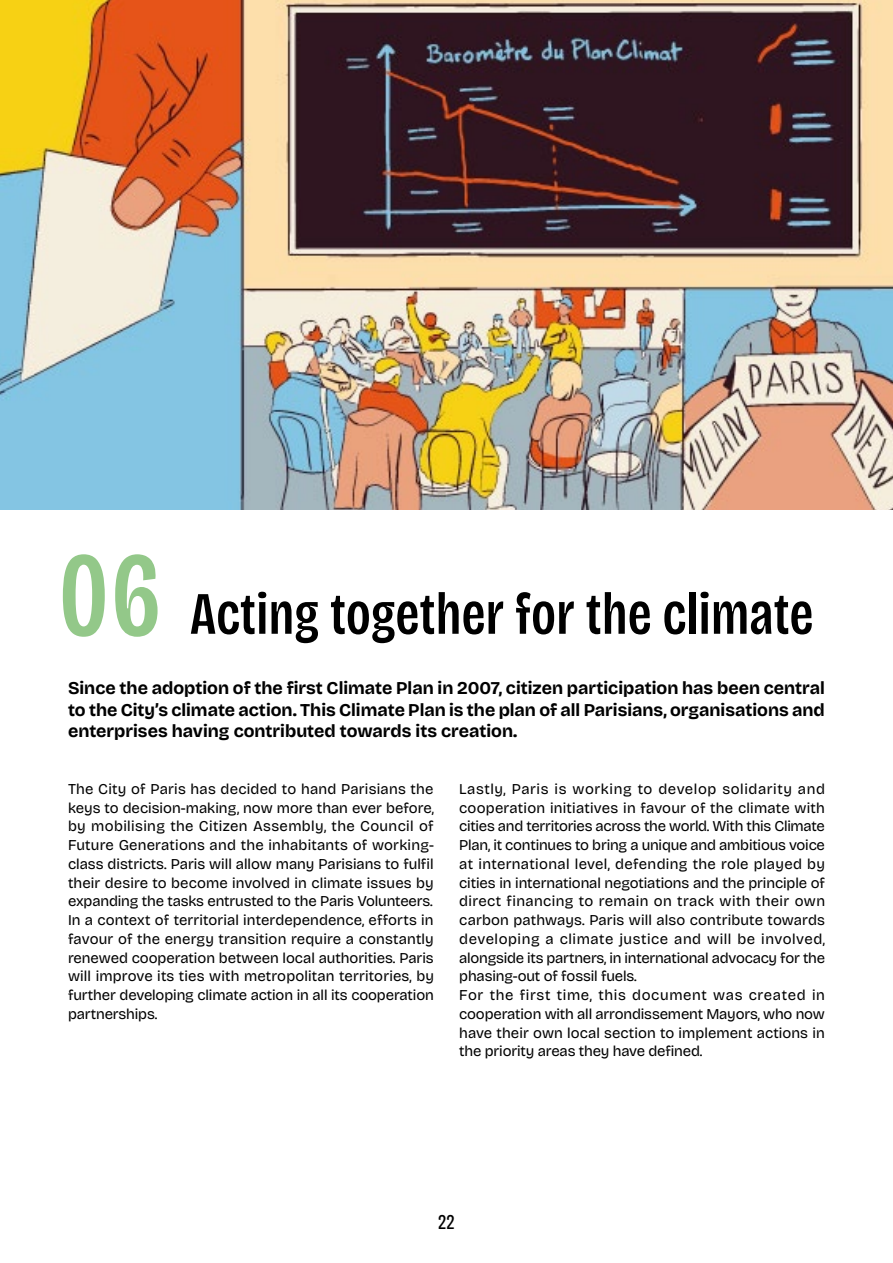
<style>
.page{position:relative;width:893px;height:1263px;background:#fff}
.page>*{position:absolute;margin:0;border:0;box-sizing:border-box;transform-origin:0 0}
.Chapitres_numero{font:500 120px "Bricolage Grotesque 36 pt Condensed";color:#93c889}
.Chapitres_Titres{font:500 60px "Bricolage Grotesque 36 pt Condensed";color:#000}
.t1{font:21px "Bricolage Grotesque 18 pt Condensed";color:#000}
.Chapitres_Sous-titres{font:700 18px/21.6px "Bricolage Grotesque 18 pt";color:#000;text-align:justify}
.Chapitres_corps_de_texte{font:15px/18.8px "Bricolage Grotesque 18 pt";letter-spacing:-.01em;color:#000;text-align:justify}
</style>
<div class="page">
<img style="left:0;top:0;width:893px;height:510px">
<p class="Chapitres_numero" style="left:58px;top:507px;width:106px">06</p>
<p class="Chapitres_Titres" style="left:190px;top:570px;width:625px">Acting together for the climate</p>
<p class="Chapitres_Sous-titres" style="left:68px;top:676px;width:758px">Since the adoption of the first Climate Plan in 2007, citizen participation has been central to the City’s climate action. This Climate Plan is the plan of all Parisians, organisations and enterprises having contributed towards its creation.</p>
<p class="Chapitres_corps_de_texte" style="left:68px;top:778px;width:367px">The City of Paris has decided to hand Parisians the keys to decision-making, now more than ever before, by mobilising the Citizen Assembly, the Council of Future Generations and the inhabitants of working&shy;class districts. Paris will allow many Parisians to fulfil their desire to become involved in climate issues by expanding the tasks entrusted to the Paris Volunteers.</p>
<p class="Chapitres_corps_de_texte" style="left:68px;top:910px;width:367px">In a context of territorial interdependence, efforts in favour of the energy transition require a constantly renewed cooperation between local authorities. Paris will improve its ties with metropolitan territories, by further developing climate action in all its cooperation partnerships.</p>
<p class="Chapitres_corps_de_texte" style="left:459px;top:778px;width:367px">Lastly, Paris is working to develop solidarity and cooperation initiatives in favour of the climate with cities and territories across the world. With this Climate Plan, it continues to bring a unique and ambitious voice at international level, defending the role played by cities in international negotiations and the principle of direct financing to remain on track with their own carbon pathways. Paris will also contribute towards developing a climate justice and will be involved, alongside its partners, in international advocacy for the phasing-out of fossil fuels.</p>
<p class="Chapitres_corps_de_texte" style="left:459px;top:985px;width:367px">For the first time, this document was created in cooperation with all arrondissement Mayors, who now have their own local section to implement actions in the priority areas they have defined.</p>
<h3 class="t1" style="left:438px;top:1207px;width:18px">22</h3>
</div>
